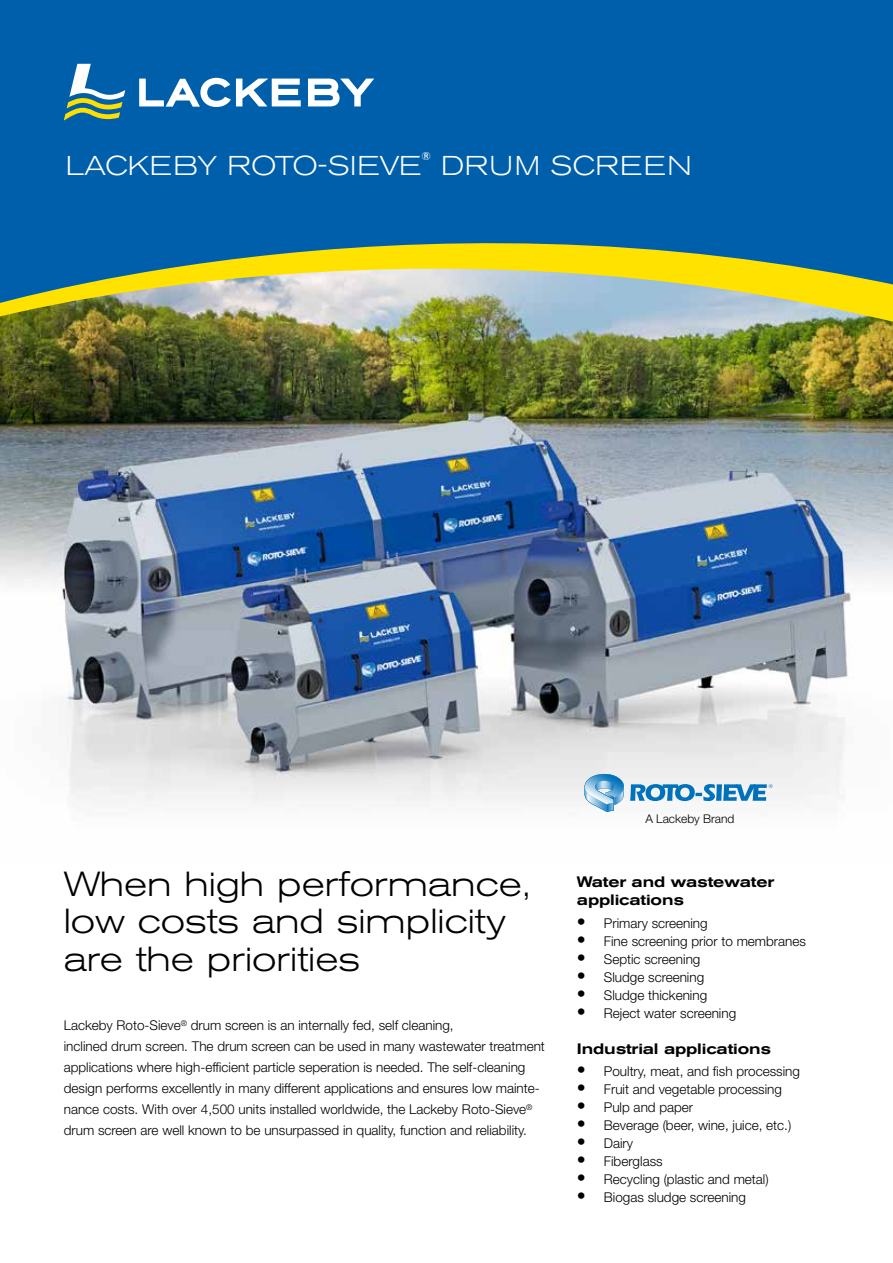
<style>
.page{position:relative;width:893px;height:1263px;background:#fff}
.page>*{position:absolute;margin:0;border:0;box-sizing:border-box;transform-origin:0 0}
.t1{font:300 expanded 34.5px/37.5px "Akzidenz Grotesk BE";color:#000}
.t2{font:300 expanded 27px "Akzidenz Grotesk BE";color:#fff}
.t3{font:300 expanded 27px "Akzidenz Grotesk BE";letter-spacing:.04em;color:#fff}
.t4{font:500 expanded 15px/18px "Akzidenz Grotesk BE";letter-spacing:-.01em;color:#000}
.t5{font:300 13.5px/21px "Helvetica Neue LT Std";color:#000}
.t6{font:300 12px "Helvetica Neue LT Std";color:#000}
.t7{font:expanded 11.4px "Akzidenz Grotesk BE";color:#fff}
.s1{font-weight:100;font-stretch:condensed;font-size:18px}
</style>
<div class="page">
<img style="left:0;top:461px;width:893px;height:343px">
<div style="left:0;top:0;width:893px;height:175px;background:#005faa"></div>
<img style="left:0;top:175px;width:893px;height:286px">
<svg style="left:308px;top:79px;width:66px;height:27px"></svg>
<svg style="left:139px;top:78px;width:162px;height:29px"></svg>
<svg style="left:64px;top:64px;width:61px;height:57px"></svg>
<svg style="left:585px;top:774px;width:39px;height:38px"></svg>
<svg style="left:630px;top:784px;width:142px;height:17px"></svg>
<h2 class="t2" style="left:66px;top:151px;width:357px">LACKEBY ROTO-SIEVE</h2>
<p class="t7" style="left:422px;top:149px;width:11px">®</p>
<h2 class="t3" style="left:441px;top:151px;width:252px">DRUM SCREEN</h2>
<h1 class="t1" style="left:64px;top:865px;width:469px">When high performance, low costs and simplicity are the priorities</h1>
<p class="t5" style="left:64px;top:1015px;width:483px">Lackeby Roto-Sieve<sup>®</sup> drum screen is an internally fed, self cleaning,<br>inclined drum screen. The drum screen can be used in many wastewater treatment applications where high-efficient particle seperation is needed. The self-cleaning design performs excellently in many different applications and ensures low mainte&shy;nance costs. With over 4,500 units installed worldwide, the Lackeby Roto-Sieve<sup>® </sup>drum screen are well known to be unsurpassed in quality, function and reliability.</p>
<p class="t6" style="left:645px;top:811px;width:91px">A Lackeby Brand</p>
<p class="t4" style="left:577px;top:873px;width:199px">Water and wastewater applications</p>
<p class="t5" style="left:577px;top:912px;width:132px"><span class="s1">•</span> Primary screening</p>
<p class="t5" style="left:577px;top:930px;width:231px"><span class="s1">•</span> Fine screening prior to membranes</p>
<p class="t5" style="left:577px;top:948px;width:125px"><span class="s1">•</span> Septic screening</p>
<p class="t5" style="left:577px;top:966px;width:129px"><span class="s1">•</span> Sludge screening</p>
<p class="t5" style="left:577px;top:984px;width:132px"><span class="s1">•</span> Sludge thickening</p>
<p class="t5" style="left:577px;top:1002px;width:161px"><span class="s1">•</span> Reject water screening</p>
<p class="t4" style="left:577px;top:1040px;width:196px">Industrial applications</p>
<p class="t5" style="left:577px;top:1061px;width:225px"><span class="s1">•</span> Poultry, meat, and fish processing</p>
<p class="t5" style="left:577px;top:1079px;width:207px"><span class="s1">•</span> Fruit and vegetable processing</p>
<p class="t5" style="left:577px;top:1097px;width:118px"><span class="s1">•</span> Pulp and paper</p>
<p class="t5" style="left:577px;top:1115px;width:216px"><span class="s1">•</span> Beverage (beer, wine, juice, etc.)</p>
<p class="t5" style="left:577px;top:1133px;width:58px"><span class="s1">•</span> Dairy</p>
<p class="t5" style="left:577px;top:1151px;width:87px"><span class="s1">•</span> Fiberglass</p>
<p class="t5" style="left:577px;top:1169px;width:193px"><span class="s1">•</span> Recycling (plastic and metal)</p>
<p class="t5" style="left:577px;top:1187px;width:171px"><span class="s1">•</span> Biogas sludge screening</p>
</div>
